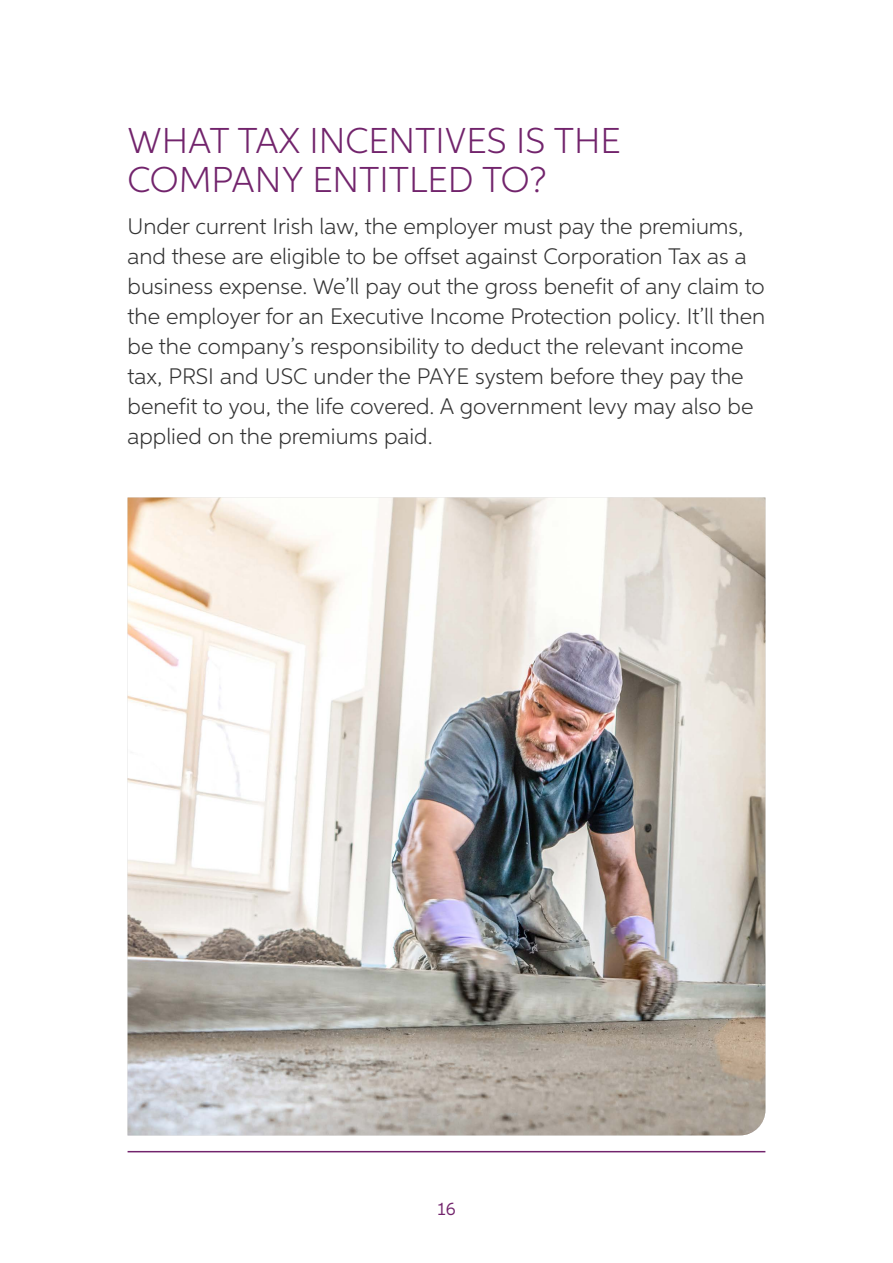
<style>
.page{position:relative;width:893px;height:1263px;background:#fff}
.page>*{position:absolute;margin:0;border:0;box-sizing:border-box;transform-origin:0 0}
.t1{font:300 36px/39px "Aspira";color:#72246c}
.t2{font:300 22.5px/30px "Aspira";color:#333}
.t3{font:18px "Aspira";color:#72246c}
</style>
<div class="page">
<hr style="left:128px;top:1151px;width:637px;height:1px;background:#72246c">
<img style="left:128px;top:497px;width:637px;height:638px">
<h1 class="t1" style="left:128px;top:120px;width:495px">WHAT TAX INCENTIVES IS THE<br>COMPANY ENTITLED TO?</h1>
<p class="t2" style="left:128px;top:211px;width:639px">Under current Irish law, the employer must pay the premiums, and these are eligible to be offset against Corporation Tax as a business expense. We’ll pay out the gross benefit of any claim to the employer for an Executive Income Protection policy. It’ll then be the company’s responsibility to deduct the relevant income tax, PRSI and USC under the PAYE system before they pay the benefit to you, the life covered. A government levy may also be applied on the premiums paid.</p>
<p class="t3" style="left:437px;top:1198px;width:20px">16</p>
</div>
